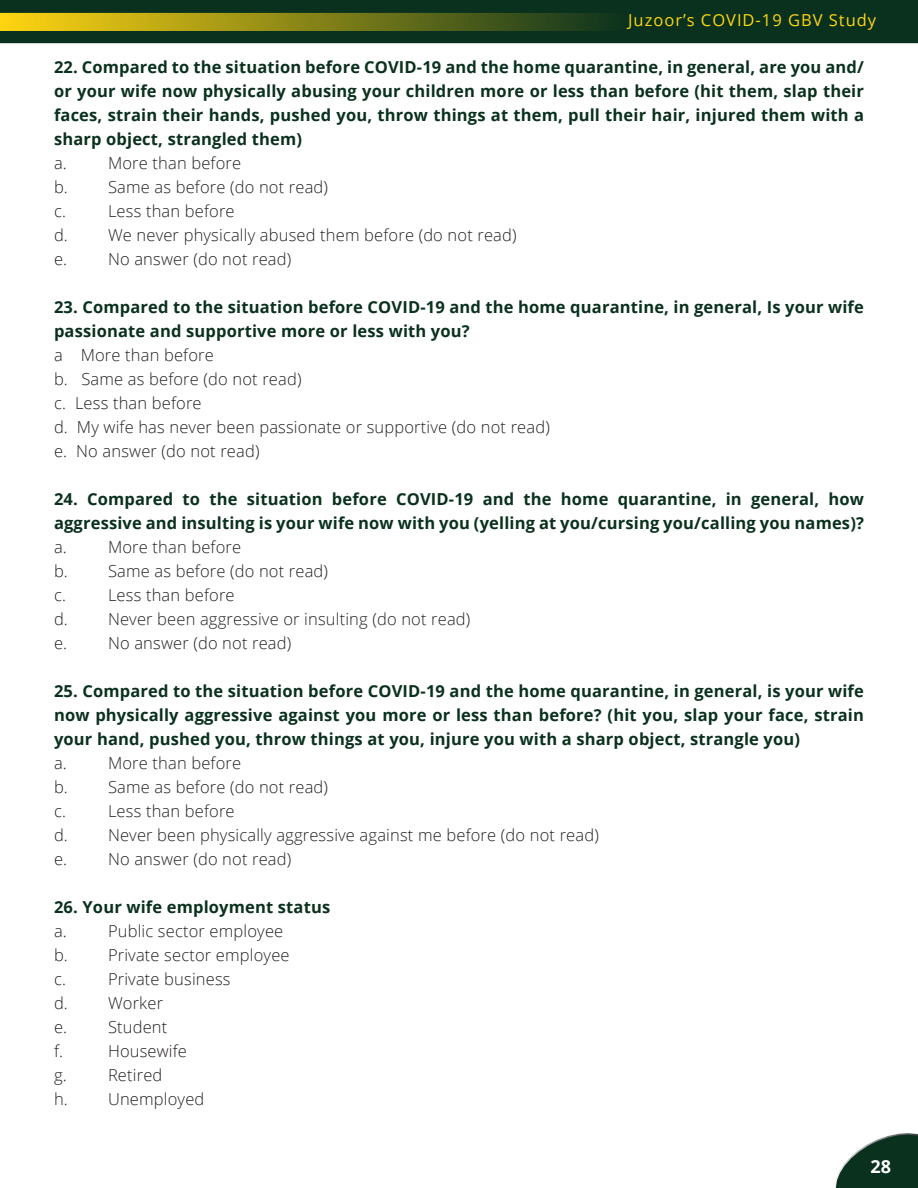
<style>
.page{position:relative;width:918px;height:1188px;background:#fff}
.page>*{position:absolute;margin:0;border:0;box-sizing:border-box;transform-origin:0 0}
.t1{font:700 18px "Open Sans";color:#fff}
.t2{font:700 16.5px/24px "Open Sans";letter-spacing:.01em;color:#0a311e;text-align:justify}
.t3{font:300 16.5px "Open Sans";letter-spacing:.01em;color:#231f20}
.t4{font:16.5px "Open Sans";letter-spacing:.06em;color:#ffd512}
</style>
<div class="page">
<svg style="left:835px;top:1133px;width:83px;height:55px"></svg>
<svg style="left:0;top:0;width:918px;height:43px;background:#2d481c"></svg>
<p class="t4" style="left:628px;top:8px;width:250px">Juzoor’s COVID-19 GBV Study</p>
<p class="t2" style="left:54px;top:55px;width:812px">22. Compared to the situation before COVID-19 and the home quarantine, in general, are you and/ or your wife now physically abusing your children more or less than before (hit them, slap their faces, strain their hands, pushed you, throw things at them, pull their hair, injured them with a sharp object, strangled them)</p>
<p class="t3" style="left:54px;top:152px;width:14px">a.</p>
<p class="t3" style="left:108px;top:152px;width:135px">More than before</p>
<p class="t3" style="left:54px;top:176px;width:15px">b.</p>
<p class="t3" style="left:108px;top:176px;width:222px">Same as before (do not read)</p>
<p class="t3" style="left:54px;top:200px;width:13px">c.</p>
<p class="t3" style="left:108px;top:200px;width:128px">Less than before</p>
<p class="t3" style="left:54px;top:224px;width:15px">d.</p>
<p class="t3" style="left:108px;top:224px;width:410px">We never physically abused them before (do not read)</p>
<p class="t3" style="left:54px;top:248px;width:15px">e.</p>
<p class="t3" style="left:108px;top:248px;width:185px">No answer (do not read)</p>
<p class="t2" style="left:54px;top:295px;width:811px">23. Compared to the situation before COVID-19 and the home quarantine, in general, Is your wife passionate and supportive more or less with you?</p>
<p class="t3" style="left:54px;top:344px;width:161px">a More than before</p>
<p class="t3" style="left:54px;top:368px;width:249px">b. Same as before (do not read)</p>
<p class="t3" style="left:54px;top:392px;width:149px">c. Less than before</p>
<p class="t3" style="left:54px;top:416px;width:497px">d. My wife has never been passionate or supportive (do not read)</p>
<p class="t3" style="left:54px;top:440px;width:207px">e. No answer (do not read)</p>
<p class="t2" style="left:54px;top:487px;width:812px">24. Compared to the situation before COVID-19 and the home quarantine, in general, how aggressive and insulting is your wife now with you (yelling at you/cursing you/calling you names)?</p>
<p class="t3" style="left:54px;top:536px;width:14px">a.</p>
<p class="t3" style="left:108px;top:536px;width:135px">More than before</p>
<p class="t3" style="left:54px;top:560px;width:15px">b.</p>
<p class="t3" style="left:108px;top:560px;width:222px">Same as before (do not read)</p>
<p class="t3" style="left:54px;top:584px;width:13px">c.</p>
<p class="t3" style="left:108px;top:584px;width:128px">Less than before</p>
<p class="t3" style="left:54px;top:608px;width:15px">d.</p>
<p class="t3" style="left:108px;top:608px;width:364px">Never been aggressive or insulting (do not read)</p>
<p class="t3" style="left:54px;top:632px;width:15px">e.</p>
<p class="t3" style="left:108px;top:632px;width:185px">No answer (do not read)</p>
<p class="t2" style="left:54px;top:679px;width:811px">25. Compared to the situation before COVID-19 and the home quarantine, in general, is your wife now physically aggressive against you more or less than before? (hit you, slap your face, strain your hand, pushed you, throw things at you, injure you with a sharp object, strangle you)</p>
<p class="t3" style="left:54px;top:752px;width:14px">a.</p>
<p class="t3" style="left:108px;top:752px;width:135px">More than before</p>
<p class="t3" style="left:54px;top:776px;width:15px">b.</p>
<p class="t3" style="left:108px;top:776px;width:222px">Same as before (do not read)</p>
<p class="t3" style="left:54px;top:800px;width:13px">c.</p>
<p class="t3" style="left:108px;top:800px;width:128px">Less than before</p>
<p class="t3" style="left:54px;top:824px;width:15px">d.</p>
<p class="t3" style="left:108px;top:824px;width:492px">Never been physically aggressive against me before (do not read)</p>
<p class="t3" style="left:54px;top:848px;width:15px">e.</p>
<p class="t3" style="left:108px;top:848px;width:185px">No answer (do not read)</p>
<p class="t2" style="left:54px;top:895px;width:278px">26. Your wife employment status</p>
<p class="t3" style="left:54px;top:920px;width:14px">a.</p>
<p class="t3" style="left:108px;top:920px;width:177px">Public sector employee</p>
<p class="t3" style="left:54px;top:944px;width:15px">b.</p>
<p class="t3" style="left:108px;top:944px;width:183px">Private sector employee</p>
<p class="t3" style="left:54px;top:968px;width:13px">c.</p>
<p class="t3" style="left:108px;top:968px;width:124px">Private business</p>
<p class="t3" style="left:54px;top:992px;width:15px">d.</p>
<p class="t3" style="left:108px;top:992px;width:57px">Worker</p>
<p class="t3" style="left:54px;top:1016px;width:15px">e.</p>
<p class="t3" style="left:108px;top:1016px;width:61px">Student</p>
<p class="t3" style="left:54px;top:1040px;width:11px">f.</p>
<p class="t3" style="left:108px;top:1040px;width:81px">Housewife</p>
<p class="t3" style="left:54px;top:1064px;width:14px">g.</p>
<p class="t3" style="left:108px;top:1064px;width:56px">Retired</p>
<p class="t3" style="left:54px;top:1088px;width:15px">h.</p>
<p class="t3" style="left:108px;top:1088px;width:98px">Unemployed</p>
<p class="t1" style="left:871px;top:1153px;width:22px">28</p>
</div>
